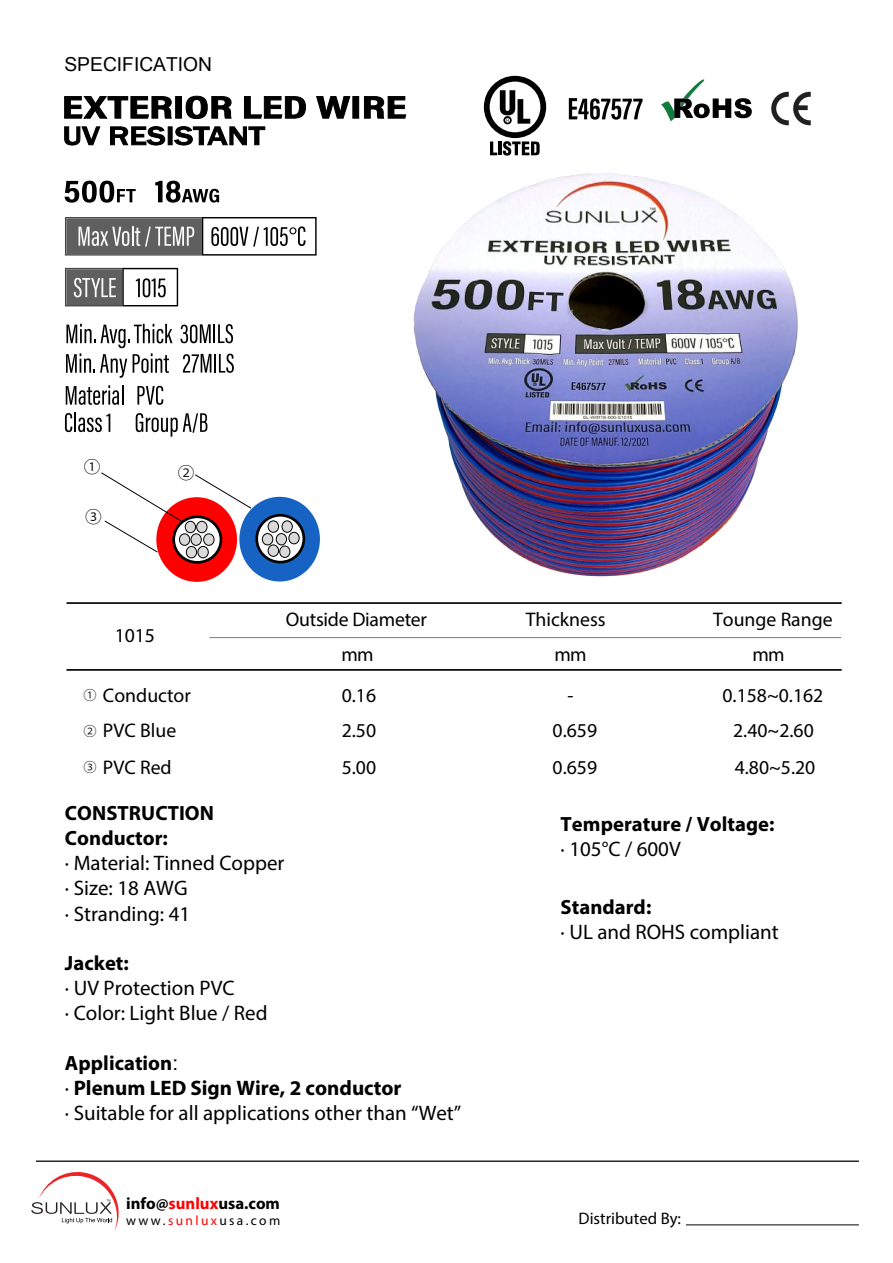
<style>
.page{position:relative;width:893px;height:1263px;background:#fff}
.page>*{position:absolute;margin:0;border:0;box-sizing:border-box;transform-origin:0 0}
.t1{font:21px/25.2px "Myriad Pro";color:#000}
.t2{font:700 20.7px/24.8px "Myriad Pro";color:#000}
.t3{font:19.65px/34.3px "Myriad Pro";color:#000;text-align:center}
.t4{font:19.2px "Microsoft Sans Serif";color:#000}
.t5{font:700 16.65px "Myriad Pro";color:#000}
.t6{font:16.65px "Myriad Pro";color:#000}
.t7{font:16.65px "Koz Go Pr 6 N";color:#000}
.t8{font:13.5px "Myriad Pro";letter-spacing:.175em;color:#000}
.t9{font:13.2px "Koz Go Pr 6 N";color:#000}
.s1{font-family:"Microsoft Sans Serif";font-weight:400}
.s2{font-weight:700}
.s3{color:#f00}
</style>
<div class="page">
<img style="left:413px;top:173px;width:385px;height:404px">
<div style="left:239px;top:497px;width:81px;height:85px;background:#1763c3;border-radius:50%"></div>
<div style="left:156px;top:497px;width:81px;height:85px;background:#f00;border-radius:50%"></div>
<svg style="left:661px;top:79px;width:90px;height:42px"></svg>
<svg style="left:771px;top:92px;width:39px;height:33px"></svg>
<svg style="left:569px;top:98px;width:73px;height:22px"></svg>
<svg style="left:484px;top:76px;width:62px;height:80px"></svg>
<svg style="left:66px;top:385px;width:57px;height:20px"></svg>
<svg style="left:137px;top:386px;width:26px;height:19px"></svg>
<svg style="left:65px;top:413px;width:7px;height:19px"></svg>
<hr style="left:74px;top:412px;width:2px;height:20px;background:#000">
<svg style="left:78px;top:414px;width:32px;height:18px"></svg>
<svg style="left:136px;top:413px;width:71px;height:24px"></svg>
<svg style="left:180px;top:324px;width:53px;height:19px"></svg>
<svg style="left:66px;top:324px;width:106px;height:54px"></svg>
<svg style="left:183px;top:354px;width:51px;height:19px"></svg>
<svg style="left:65px;top:268px;width:113px;height:38px"></svg>
<svg style="left:65px;top:217px;width:251px;height:39px"></svg>
<svg style="left:155px;top:181px;width:64px;height:22px"></svg>
<svg style="left:65px;top:181px;width:71px;height:22px"></svg>
<svg style="left:65px;top:96px;width:106px;height:22px"></svg>
<div style="left:176px;top:97px;width:5px;height:21px;background:#000"></div>
<svg style="left:186px;top:96px;width:45px;height:23px"></svg>
<svg style="left:244px;top:96px;width:61px;height:22px"></svg>
<svg style="left:316px;top:96px;width:34px;height:22px"></svg>
<svg style="left:353px;top:97px;width:6px;height:21px"></svg>
<svg style="left:364px;top:96px;width:41px;height:22px"></svg>
<svg style="left:65px;top:127px;width:35px;height:18px"></svg>
<svg style="left:110px;top:127px;width:55px;height:18px"></svg>
<svg style="left:168px;top:127px;width:4px;height:18px"></svg>
<svg style="left:174px;top:127px;width:91px;height:18px"></svg>
<svg style="left:174px;top:517px;width:47px;height:45px"></svg>
<div style="left:172px;top:515px;width:50px;height:49px;border:3px solid #000;border-radius:50%"></div>
<div style="left:186px;top:546px;width:11px;height:12px;background:#d9d9d9;border-radius:50%"></div>
<div style="left:186px;top:546px;width:11px;height:12px;border:1px solid #000;border-radius:50%"></div>
<div style="left:198px;top:546px;width:10px;height:12px;background:#d9d9d9;border-radius:50%"></div>
<div style="left:197px;top:546px;width:12px;height:12px;border:1px solid #000;border-radius:50%"></div>
<svg style="left:257px;top:515px;width:47px;height:47px"></svg>
<div style="left:255px;top:514px;width:50px;height:49px;border:3px solid #000;border-radius:50%"></div>
<div style="left:268px;top:521px;width:10px;height:11px;background:#d9d9d9;border-radius:50%"></div>
<div style="left:268px;top:520px;width:11px;height:13px;border:1px solid #000;border-radius:50%"></div>
<div style="left:282px;top:521px;width:10px;height:11px;background:#d9d9d9;border-radius:50%"></div>
<div style="left:281px;top:520px;width:12px;height:13px;border:1px solid #000;border-radius:50%"></div>
<div style="left:262px;top:534px;width:11px;height:11px;background:#d9d9d9;border-radius:50%"></div>
<div style="left:262px;top:533px;width:11px;height:12px;border:1px solid #000;border-radius:50%"></div>
<div style="left:289px;top:532px;width:10px;height:12px;background:#d9d9d9;border-radius:50%"></div>
<div style="left:288px;top:532px;width:11px;height:12px;border:1px solid #000;border-radius:50%"></div>
<div style="left:276px;top:534px;width:10px;height:11px;background:#d9d9d9;border-radius:50%"></div>
<div style="left:276px;top:533px;width:11px;height:12px;border:1px solid #000;border-radius:50%"></div>
<div style="left:268px;top:545px;width:10px;height:11px;background:#d9d9d9;border-radius:50%"></div>
<div style="left:268px;top:544px;width:11px;height:13px;border:1px solid #000;border-radius:50%"></div>
<div style="left:280px;top:546px;width:10px;height:11px;background:#d9d9d9;border-radius:50%"></div>
<div style="left:279px;top:546px;width:11px;height:12px;border:1px solid #000;border-radius:50%"></div>
<svg style="left:101px;top:472px;width:151px;height:81px"></svg>
<hr style="left:66px;top:669px;width:775px;height:2px;background:#000">
<svg style="left:210px;top:638px;width:631px;height:1px"></svg>
<hr style="left:66px;top:602px;width:775px;height:2px;background:#000">
<svg style="left:36px;top:1161px;width:823px;height:1px"></svg>
<svg style="left:31px;top:1172px;width:88px;height:59px"></svg>
<hr style="left:686px;top:1225px;width:172px;height:1px;background:#000">
<p class="t4" style="left:64px;top:52px;width:149px">SPECIFICATION</p>
<p class="t7" style="left:84px;top:457px;width:18px">①</p>
<p class="t7" style="left:178px;top:463px;width:18px">②</p>
<p class="t7" style="left:85px;top:507px;width:18px">③</p>
<p class="t3" style="left:115px;top:618px;width:41px">1015</p>
<p class="t3" style="left:286px;top:602px;width:143px">Outside Diameter mm</p>
<p class="t3" style="left:525px;top:602px;width:81px">Thickness</p>
<p class="t3" style="left:713px;top:602px;width:121px">Tounge Range</p>
<p class="t3" style="left:554px;top:637px;width:34px">mm</p>
<p class="t3" style="left:752px;top:637px;width:34px">mm</p>
<p class="t3" style="left:103px;top:678px;width:89px">Conductor</p>
<p class="t3" style="left:341px;top:678px;width:36px">0.16</p>
<p class="t3" style="left:567px;top:678px;width:8px">-</p>
<p class="t3" style="left:722px;top:678px;width:102px">0.158~0.162</p>
<p class="t3" style="left:103px;top:713px;width:75px">PVC Blue</p>
<p class="t3" style="left:341px;top:713px;width:36px">2.50</p>
<p class="t3" style="left:552px;top:713px;width:46px">0.659</p>
<p class="t3" style="left:733px;top:713px;width:82px">2.40~2.60</p>
<p class="t3" style="left:103px;top:750px;width:70px">PVC Red</p>
<p class="t3" style="left:341px;top:750px;width:36px">5.00</p>
<p class="t3" style="left:552px;top:750px;width:46px">0.659</p>
<p class="t3" style="left:734px;top:750px;width:82px">4.80~5.20</p>
<p class="t9" style="left:83px;top:688px;width:15px">①</p>
<p class="t9" style="left:83px;top:723px;width:15px">②</p>
<p class="t9" style="left:83px;top:760px;width:15px">③</p>
<p class="t2" style="left:65px;top:800px;width:150px">CONSTRUCTION<br>Conductor:</p>
<p class="t1" style="left:65px;top:850px;width:221px">· Material: Tinned Copper · Size: 18 AWG<br>· Stranding: 41</p>
<p class="t2" style="left:65px;top:950px;width:65px">Jacket:</p>
<p class="t1" style="left:65px;top:975px;width:204px">· UV Protection PVC<br>· Color: Light Blue / Red</p>
<p class="t2" style="left:65px;top:1050px;width:115px">Application<span class="s1">:</span></p>
<p class="t1" style="left:65px;top:1075px;width:398px">· <span class="s2">Plenum LED Sign Wire, 2 conductor<br></span>· Suitable for all applications other than “Wet”</p>
<p class="t2" style="left:560px;top:811px;width:215px">Temperature / Voltage:</p>
<p class="t1" style="left:560px;top:836px;width:122px">· 105°C / 600V</p>
<p class="t2" style="left:560px;top:894px;width:92px">Standard:</p>
<p class="t1" style="left:560px;top:920px;width:220px">· UL and ROHS compliant</p>
<p class="t5" style="left:126px;top:1192px;width:155px">info@<span class="s3">sunlux</span>usa.com</p>
<p class="t8" style="left:126px;top:1212px;width:156px">www.<span class="s3">sunlux</span>usa.com</p>
<p class="t6" style="left:578px;top:1209px;width:104px">Distributed By:</p>
</div>
